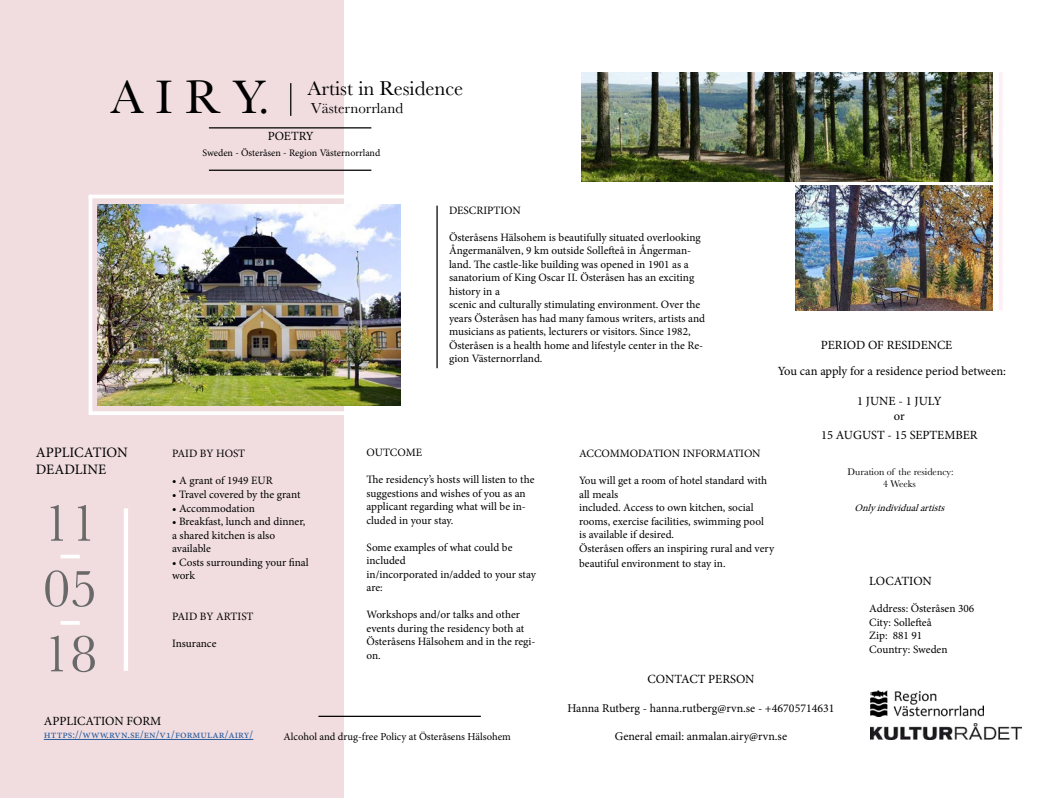
<style>
.page{position:relative;width:1063px;height:798px;background:#fff}
.page>*{position:absolute;margin:0;border:0;box-sizing:border-box;transform-origin:0 0}
.t1{font:54.38px/65.2px "Baskerville";color:#696969;text-align:justify}
.t2{font:48.75px "Baskerville";color:#000}
.t3{font:20.62px "Baskerville";color:#000}
.t4{font:15px "Baskerville";color:#000}
.t5{font:14.38px/17.2px "Minion Pro";color:#000}
.t6{font:12.5px/15px "Minion Pro";color:#000;text-align:center}
.t7{font:11.88px "Minion Pro";color:#000}
.t8{font:11.25px/13.5px "Minion Pro";color:#000}
.t9{font:11.25px "Minion Pro";color:#275b9b}
.t10{font:10.62px "Minion Pro";color:#000}
.t11{font:10px "Minion Pro";letter-spacing:-.005em;color:#000}
.t12{font:10px/12px "Baskerville";color:#000;text-align:center}
.t13{font:italic 10px "Minion Pro";color:#000}
</style>
<div class="page">
<div style="left:0;top:0;width:343px;height:797px;background:#f1dde0"></div>
<hr style="left:290px;top:83px;width:1px;height:33px;background:#000">
<hr style="left:209px;top:127px;width:162px;height:1px;background:#000">
<img style="left:871px;top:690px;width:112px;height:26px">
<hr style="left:209px;top:169px;width:162px;height:2px;background:#000">
<svg style="left:61px;top:555px;width:19px;height:3px"></svg>
<hr style="left:124px;top:508px;width:4px;height:162px;background:#fff">
<hr style="left:44px;top:738px;width:209px;height:1px;background:#275b9b">
<hr style="left:318px;top:715px;width:163px;height:1px;background:#000">
<img style="left:871px;top:723px;width:151px;height:15px">
<img style="left:582px;top:72px;width:410px;height:109px">
<svg style="left:89px;top:194px;width:255px;height:4px"></svg>
<hr style="left:89px;top:196px;width:3px;height:219px;background:#fff">
<hr style="left:999px;top:72px;width:4px;height:238px;background:#fdeff5">
<svg style="left:61px;top:621px;width:19px;height:3px"></svg>
<hr style="left:89px;top:411px;width:268px;height:4px;background:#fff">
<img style="left:98px;top:204px;width:302px;height:201px">
<hr style="left:436px;top:205px;width:2px;height:163px;background:#000">
<img style="left:796px;top:185px;width:196px;height:125px">
<h2 class="t2" style="left:110px;top:66px;width:161px">A I R Y.</h2>
<h3 class="t3" style="left:308px;top:75px;width:157px">Artist in Residence</h3>
<p class="t6" style="left:268px;top:129px;width:48px">POETRY</p>
<h3 class="t4" style="left:311px;top:98px;width:94px">Västernorrland</h3>
<p class="t5" style="left:36px;top:444px;width:93px">APPLICATION<br>DEADLINE</p>
<h1 class="t1" style="left:43px;top:491px;width:56px">11<br>05<br>18</h1>
<p class="t11" style="left:202px;top:146px;width:179px">Sweden - Österåsen - Region Västernorrland</p>
<p class="t8" style="left:449px;top:203px;width:73px">DESCRIPTION</p>
<p class="t8" style="left:449px;top:230px;width:258px">Österåsens Hälsohem is beautifully situated overlooking Ångermanälven, 9 km outside Sollefteå in Ångerman&shy;land. The castle-like building was opened in 1901 as a sanatorium of King Oscar II. Österåsen has an exciting history in a<br>scenic and culturally stimulating environment. Over the years Österåsen has had many famous writers, artists and musicians as patients, lecturers or visitors. Since 1982, Österåsen is a health home and lifestyle center in the Re&shy;gion Västernorrland.</p>
<p class="t6" style="left:821px;top:337px;width:133px">PERIOD OF RESIDENCE</p>
<p class="t6" style="left:778px;top:363px;width:230px">You can apply for a residence period between:</p>
<p class="t6" style="left:857px;top:393px;width:86px">1 JUNE - 1 JULY or</p>
<p class="t6" style="left:821px;top:427px;width:158px">15 AUGUST - 15 SEPTEMBER</p>
<p class="t8" style="left:172px;top:447px;width:75px">PAID BY HOST</p>
<p class="t8" style="left:172px;top:474px;width:102px">• A grant of 1949 EUR</p>
<p class="t8" style="left:172px;top:487px;width:130px">• Travel covered by the grant</p>
<p class="t8" style="left:172px;top:501px;width:84px">• Accommodation</p>
<p class="t8" style="left:172px;top:514px;width:135px">• Breakfast, lunch and dinner, a shared kitchen is also available</p>
<p class="t8" style="left:172px;top:555px;width:138px">• Costs surrounding your final work</p>
<p class="t8" style="left:172px;top:609px;width:83px">PAID BY ARTIST</p>
<p class="t8" style="left:172px;top:636px;width:46px">Insurance</p>
<p class="t8" style="left:367px;top:446px;width:57px">OUTCOME</p>
<p class="t8" style="left:367px;top:473px;width:169px">The residency’s hosts will listen to the suggestions and wishes of you as an applicant regarding what will be in&shy;cluded in your stay.</p>
<p class="t8" style="left:367px;top:540px;width:171px">Some examples of what could be included<br>in/incorporated in/added to your stay are:</p>
<p class="t8" style="left:367px;top:608px;width:171px">Workshops and/or talks and other events during the residency both at<br>Österåsens Hälsohem and in the regi&shy;on.</p>
<p class="t8" style="left:579px;top:446px;width:183px">ACCOMMODATION INFORMATION</p>
<p class="t8" style="left:579px;top:473px;width:197px">You will get a room of hotel standard with all meals<br>included. Access to own kitchen, social rooms, exercise facilities, swimming pool<br>is available if desired.<br>Österåsen offers an inspiring rural and very</p>
<p class="t8" style="left:579px;top:556px;width:148px">beautiful environment to stay in.</p>
<p class="t12" style="left:848px;top:465px;width:108px">Duration of the residency:<br>4 Weeks</p>
<p class="t13" style="left:855px;top:500px;width:95px">Onlyindividualartists</p>
<p class="t6" style="left:869px;top:573px;width:64px">LOCATION</p>
<p class="t8" style="left:869px;top:601px;width:107px">Address: Österåsen 306<br>City: Sollefteå<br>Zip: 881 91<br>Country: Sweden</p>
<p class="t6" style="left:44px;top:713px;width:119px">APPLICATION FORM</p>
<p class="t9" style="left:44px;top:727px;width:211px">https://www.rvn.se/en/v1/Formular/airy/</p>
<p class="t10" style="left:283px;top:729px;width:229px">Alcohol and drug-free Policy at Österåsens Hälsohem</p>
<p class="t6" style="left:647px;top:671px;width:109px">CONTACT PERSON</p>
<p class="t7" style="left:567px;top:699px;width:269px">Hanna Rutberg - hanna.rutberg@rvn.se - +46705714631</p>
<p class="t7" style="left:615px;top:728px;width:174px">General email: anmalan.airy@rvn.se</p>
</div>
